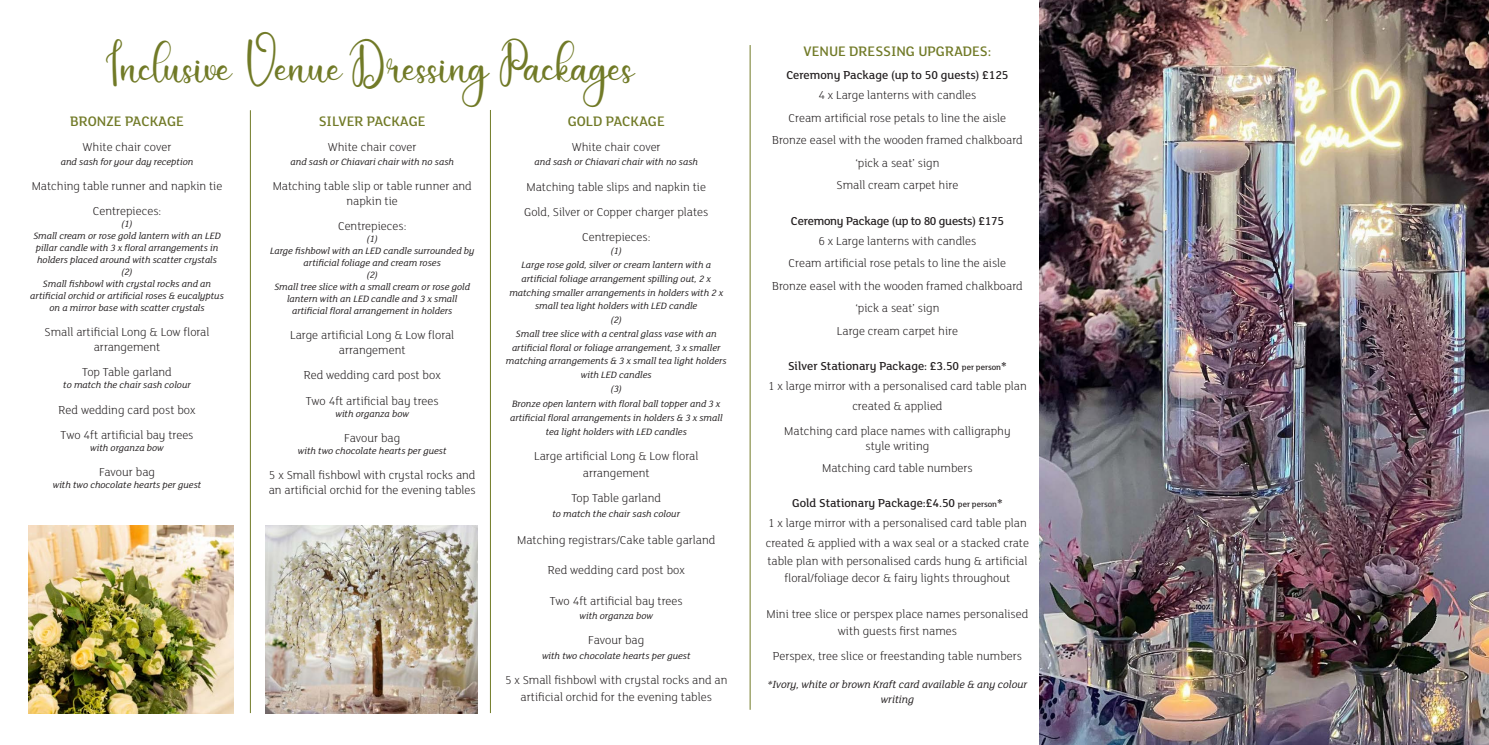
<style>
.page{position:relative;width:1489px;height:745px;background:#fff}
.page>*{position:absolute;margin:0;border:0;box-sizing:border-box;transform-origin:0 0}
.t1{font:36.25px "Wedding";color:#717a27}
.t2{font:500 15px "FS Lola";color:#717a27}
.t3{font:300 12.5px/22.5px "FS Lola";color:#231f20;text-align:center}
.t4{font:500 12.5px "FS Lola";letter-spacing:-.015em;color:#231f20}
.t5{font:italic 11.25px/15px "FS Lola";color:#231f20;text-align:center}
.t6{font:italic 10px/12px "FS Lola";color:#231f20;text-align:center}
.s1{font-weight:500}
.s2{font-weight:500;font-size:8.75px}
</style>
<div class="page">
<hr style="left:250px;top:110px;width:1px;height:602px;background:#717a27">
<hr style="left:490px;top:110px;width:1px;height:602px;background:#717a27">
<hr style="left:749px;top:45px;width:1px;height:664px;background:#717a27">
<img style="left:1039px;top:0;width:449px;height:744px">
<img style="left:28px;top:525px;width:206px;height:187px">
<img style="left:265px;top:525px;width:212px;height:187px">
<h1 class="t1" style="left:108px;top:46px;width:527px">Inclusive Venue Dressing Packages</h1>
<p class="t2" style="left:70px;top:111px;width:115px">BRONZE PACKAGE</p>
<p class="t3" style="left:83px;top:135px;width:90px">White chair cover</p>
<p class="t6" style="left:61px;top:155px;width:134px">and sash for your day reception</p>
<p class="t3" style="left:32px;top:173px;width:192px;line-height:25px">Matching table runner and napkin tie<br>Centrepieces:</p>
<p class="t6" style="left:30px;top:217px;width:195px">(1)<br>Small cream or rose gold lantern with an LED pillar candle with 3 x floral arrangements in holders placed around with scatter crystals<br>(2)<br>Small fishbowl with crystal rocks and an artificial orchid or artificial roses &amp; eucalyptus on a mirror base with scatter crystals</p>
<p class="t3" style="left:45px;top:324px;width:166px;line-height:15px">Small artificial Long &amp; Low floral arrangement</p>
<p class="t3" style="left:82px;top:360px;width:91px">Top Table garland</p>
<p class="t6" style="left:63px;top:378px;width:129px">to match the chair sash colour</p>
<p class="t3" style="left:59px;top:396px;width:138px;line-height:25px;text-align:left">Red wedding card post box<br>Two 4ft artificial bay trees</p>
<p class="t6" style="left:90px;top:440px;width:75px">with organza bow</p>
<p class="t3" style="left:99px;top:459px;width:57px">Favour bag</p>
<p class="t6" style="left:53px;top:477px;width:150px">with two chocolate hearts per guest</p>
<p class="t2" style="left:319px;top:111px;width:108px">SILVER PACKAGE</p>
<p class="t3" style="left:328px;top:135px;width:90px">White chair cover</p>
<p class="t6" style="left:290px;top:155px;width:165px">and sash or Chiavari chair with no sash</p>
<p class="t3" style="left:273px;top:178px;width:201px;line-height:15px">Matching table slip or table runner and napkin tie</p>
<p class="t3" style="left:338px;top:214px;width:70px">Centrepieces:</p>
<p class="t6" style="left:270px;top:232px;width:206px">(1)<br>Large fishbowl with an LED candle surrounded by artificial foliage and cream roses<br>(2)<br>Small tree slice with a small cream or rose gold lantern with an LED candle and 3 x small artificial floral arrangement in holders</p>
<p class="t3" style="left:290px;top:327px;width:166px;line-height:15px">Large artificial Long &amp; Low floral arrangement</p>
<p class="t3" style="left:304px;top:362px;width:138px;line-height:25px;text-align:left">Red wedding card post box<br>Two 4ft artificial bay trees</p>
<p class="t6" style="left:335px;top:406px;width:75px">with organza bow</p>
<p class="t3" style="left:344px;top:425px;width:57px">Favour bag</p>
<p class="t6" style="left:298px;top:443px;width:150px">with two chocolate hearts per guest</p>
<p class="t3" style="left:269px;top:466px;width:208px;line-height:15px;text-align:left">5 x Small fishbowl with crystal rocks and an artificial orchid for the evening tables</p>
<p class="t2" style="left:567px;top:111px;width:98px">GOLD PACKAGE</p>
<p class="t3" style="left:571px;top:135px;width:90px">White chair cover</p>
<p class="t6" style="left:534px;top:156px;width:165px">and sash or Chiavari chair with no sash</p>
<p class="t3" style="left:524px;top:173px;width:186px;line-height:25px">Matching table slips and napkin tie<br>Gold, Silver or Copper charger plates<br>Centrepieces:</p>
<p class="t6" style="left:506px;top:243px;width:222px;line-height:13.9px">(1)<br>Large rose gold, silver or cream lantern with a artificial foliage arrangement spilling out, 2 x matching smaller arrangements in holders with 2 x small tea light holders with LED candle<br>(2)<br>Small tree slice with a central glass vase with an artificial floral or foliage arrangement, 3 x smaller matching arrangements &amp; 3 x small tea light holders with LED candles<br>(3)<br>Bronze open lantern with floral ball topper and 3 x artificial floral arrangements in holders &amp; 3 x small tea light holders with LED candles</p>
<p class="t3" style="left:534px;top:446px;width:166px;line-height:17.5px">Large artificial Long &amp; Low floral arrangement</p>
<p class="t3" style="left:571px;top:486px;width:91px">Top Table garland</p>
<p class="t6" style="left:552px;top:507px;width:129px">to match the chair sash colour</p>
<p class="t3" style="left:517px;top:528px;width:200px">Matching registrars/Cake table garland</p>
<p class="t3" style="left:548px;top:558px;width:138px">Red wedding card post box</p>
<p class="t3" style="left:549px;top:588px;width:134px">Two 4ft artificial bay trees</p>
<p class="t6" style="left:579px;top:609px;width:75px">with organza bow</p>
<p class="t3" style="left:588px;top:628px;width:57px">Favour bag</p>
<p class="t6" style="left:542px;top:648px;width:150px">with two chocolate hearts per guest</p>
<p class="t3" style="left:505px;top:670px;width:224px;line-height:17.5px">5 x Small fishbowl with crystal rocks and an artificial orchid for the evening tables</p>
<p class="t2" style="left:803px;top:42px;width:189px">VENUE DRESSING UPGRADES:</p>
<p class="t4" style="left:786px;top:67px;width:224px">Ceremony Package (up to 50 guests) £125</p>
<p class="t3" style="left:772px;top:84px;width:252px">4 x Large lanterns with candles<br>Cream artificial rose petals to line the aisle Bronze easel with the wooden framed chalkboard ‘pick a seat’ sign<br>Small cream carpet hire</p>
<p class="t4" style="left:791px;top:212px;width:214px">Ceremony Package (up to 80 guests) £175</p>
<p class="t3" style="left:772px;top:229px;width:252px">6 x Large lanterns with candles<br>Cream artificial rose petals to line the aisle Bronze easel with the wooden framed chalkboard ‘pick a seat’ sign<br>Large cream carpet hire</p>
<p class="t3" style="left:768px;top:355px;width:260px;line-height:20px"><span class="s1">Silver Stationary Package: £3.50</span> <span class="s2">per person</span><span class="s1">*<br></span>1 x large mirror with a personalised card table plan created &amp; applied</p>
<p class="t3" style="left:784px;top:422px;width:228px;line-height:15px">Matching card place names with calligraphy style writing</p>
<p class="t3" style="left:822px;top:456px;width:152px">Matching card table numbers</p>
<p class="t3" style="left:765px;top:492px;width:265px;line-height:20px"><span class="s1">Gold Stationary Package:£4.50</span> <span class="s2">per person</span><span class="s1">*<br></span>1 x large mirror with a personalised card table plan created &amp; applied with a wax seal or a stacked crate</p>
<p class="t3" style="left:767px;top:551px;width:261px;line-height:17.5px">table plan with personalised cards hung &amp; artificial floral/foliage decor &amp; fairy lights throughout</p>
<p class="t3" style="left:766px;top:604px;width:263px;line-height:17.5px">Mini tree slice or perspex place names personalised with guests first names</p>
<p class="t3" style="left:772px;top:644px;width:250px">Perspex, tree slice or freestanding table numbers</p>
<p class="t5" style="left:767px;top:675px;width:261px">*Ivory, white or brown Kraft card available &amp; any colour writing</p>
</div>
